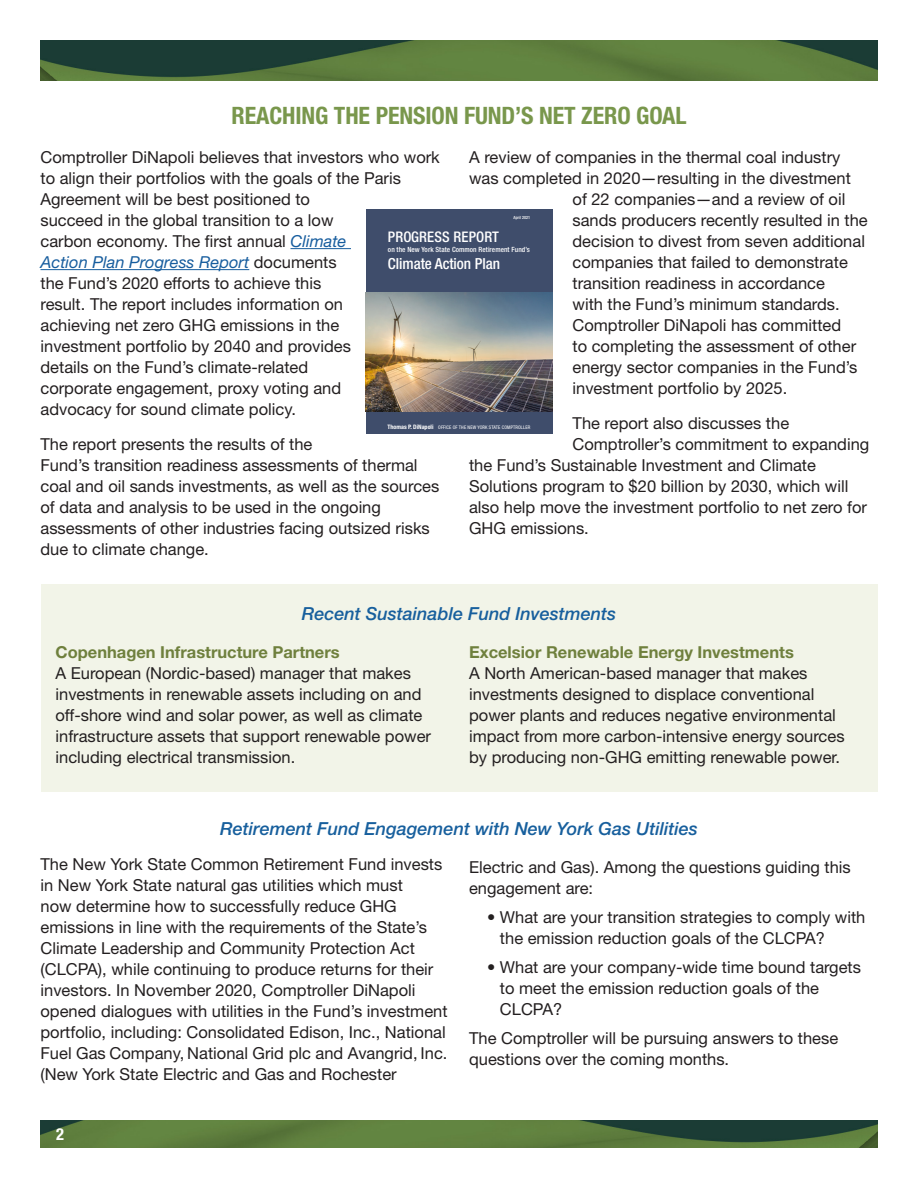
<style>
.page{position:relative;width:918px;height:1188px;background:#fff}
.page>*{position:absolute;margin:0;border:0;box-sizing:border-box;transform-origin:0 0}
._1_Basic_Text{font:700 condensed 24px "Helvetica Neue LT Std";letter-spacing:-.005em;color:#79974c}
._1_Basic_Text-2{font:italic 500 18px "Helvetica Neue LT Std";color:#175f9d}
._1_Basic_Text-3{font:16.5px/21px "Helvetica Neue LT Std";color:#231f20}
._6_Captions{font:700 condensed 16.5px "Helvetica Neue LT Std";color:#fff}
.t1{font:500 condensed 15.3px "Helvetica Neue LT Std";letter-spacing:-.005em;color:#fff}
.t2{font:500 condensed 14.7px "Helvetica Neue LT Std";letter-spacing:.01em;color:#fff}
.t3{font:500 condensed 7.2px "Helvetica Neue LT Std";letter-spacing:.01em;color:#fff}
.t4{font:condensed 4.95px "Helvetica Neue LT Std";letter-spacing:.02em;color:#fff}
.t5{font:500 condensed 4.2px "Helvetica Neue LT Std";color:#fff}
.s1{font-style:italic;color:#175d9e}
.s2{font-weight:700;font-size:6.15px}
.s3{font-weight:700;color:#6f803d}
</style>
<div class="page">
<div style="left:41px;top:585px;width:837px;height:207px;background:#f2f4e8"></div>
<img style="left:41px;top:1120px;width:837px;height:28px">
<img style="left:40px;top:40px;width:838px;height:41px">
<hr style="left:291px;top:248px;width:60px;height:1px;background:#175d9e">
<hr style="left:40px;top:269px;width:209px;height:1px;background:#175d9e">
<div style="left:366px;top:209px;width:186px;height:224px;background:#3f4d6b"></div>
<img style="left:366px;top:293px;width:186px;height:119px">
<p class="_1_Basic_Text" style="left:232px;top:101px;width:456px">REACHING THE PENSION FUND’S NET ZERO GOAL</p>
<p class="_1_Basic_Text-3" style="left:469px;top:146px;width:373px">A review of companies in the thermal coal industry</p>
<p class="_1_Basic_Text-3" style="left:469px;top:167px;width:383px">was completed in 2020—resulting in the divestment</p>
<p class="_1_Basic_Text-3" style="left:573px;top:188px;width:274px">of 22 companies—and a review of oil</p>
<p class="_1_Basic_Text-3" style="left:573px;top:209px;width:297px">sands producers recently resulted in the</p>
<p class="_1_Basic_Text-3" style="left:573px;top:230px;width:294px">decision to divest from seven additional</p>
<p class="_1_Basic_Text-3" style="left:573px;top:251px;width:277px">companies that failed to demonstrate</p>
<p class="_1_Basic_Text-3" style="left:573px;top:272px;width:254px">transition readiness in accordance</p>
<p class="_1_Basic_Text-3" style="left:573px;top:293px;width:269px">with the Fund’s minimum standards.</p>
<p class="_1_Basic_Text-3" style="left:573px;top:314px;width:270px">Comptroller DiNapoli has committed</p>
<p class="_1_Basic_Text-3" style="left:573px;top:335px;width:285px">to completing the assessment of other</p>
<p class="_1_Basic_Text-3" style="left:573px;top:356px;width:287px">energy sector companies in the Fund’s</p>
<p class="_1_Basic_Text-3" style="left:573px;top:377px;width:216px">investment portfolio by 2025.</p>
<p class="_1_Basic_Text-3" style="left:573px;top:412px;width:218px">The report also discusses the</p>
<p class="_1_Basic_Text-3" style="left:573px;top:433px;width:298px">Comptroller’s commitment to expanding</p>
<p class="_1_Basic_Text-3" style="left:469px;top:454px;width:348px">the Fund’s Sustainable Investment and Climate</p>
<p class="_1_Basic_Text-3" style="left:469px;top:475px;width:381px">Solutions program to $20 billion by 2030, which will</p>
<p class="_1_Basic_Text-3" style="left:469px;top:496px;width:399px">also help move the investment portfolio to net zero for</p>
<p class="_1_Basic_Text-3" style="left:469px;top:517px;width:121px">GHG emissions.</p>
<p class="_1_Basic_Text-3" style="left:40px;top:146px;width:401px">Comptroller DiNapoli believes that investors who work to align their portfolios with the goals of the Paris Agreement will be best positioned to<br>succeed in the global transition to a low<br>carbon economy. The first annual <span class="s1">Climate<br>Action Plan Progress Report</span> documents<br>the Fund’s 2020 efforts to achieve this<br>result. The report includes information on<br>achieving net zero GHG emissions in the<br>investment portfolio by 2040 and provides<br>details on the Fund’s climate-related<br>corporate engagement, proxy voting and<br>advocacy for sound climate policy.</p>
<p class="_1_Basic_Text-3" style="left:40px;top:433px;width:400px">The report presents the results of the<br>Fund’s transition readiness assessments of thermal coal and oil sands investments, as well as the sources of data and analysis to be used in the ongoing assessments of other industries facing outsized risks due to climate change.</p>
<p class="t5" style="left:514px;top:215px;width:18px">April 2021</p>
<p class="t2" style="left:388px;top:228px;width:113px">PROGRESS REPORT</p>
<p class="t3" style="left:388px;top:245px;width:144px">on the New York State Common Retirement Fund’s</p>
<p class="t1" style="left:388px;top:254px;width:114px">Climate Action Plan</p>
<p class="t4" style="left:388px;top:425px;width:144px"><span class="s2">Thomas P. DiNapoli</span> OFFICE OF THE NEW YORK STATE COMPTROLLER</p>
<p class="_1_Basic_Text-2" style="left:302px;top:603px;width:316px">Recent Sustainable Fund Investments</p>
<p class="_1_Basic_Text-3" style="left:469px;top:641px;width:377px"><span class="s3">Excelsior Renewable Energy Investments<br></span>A North American-based manager that makes investments designed to displace conventional power plants and reduces negative environmental impact from more carbon-intensive energy sources by producing non-GHG emitting renewable power.</p>
<p class="_1_Basic_Text-3" style="left:55px;top:641px;width:377px"><span class="s3">Copenhagen Infrastructure Partners<br></span>A European (Nordic-based) manager that makes investments in renewable assets including on and off-shore wind and solar power, as well as climate infrastructure assets that support renewable power including electrical transmission.</p>
<p class="_1_Basic_Text-2" style="left:220px;top:818px;width:479px">Retirement Fund Engagement with New York Gas Utilities</p>
<p class="_1_Basic_Text-3" style="left:469px;top:857px;width:383px">Electric and Gas). Among the questions guiding this engagement are:</p>
<p class="_1_Basic_Text-3" style="left:500px;top:907px;width:367px;text-indent:-13px">• What are your transition strategies to comply with the emission reduction goals of the CLCPA?</p>
<p class="_1_Basic_Text-3" style="left:500px;top:957px;width:363px;text-indent:-13px">• What are your company-wide time bound targets to meet the emission reduction goals of the<br>CLCPA?</p>
<p class="_1_Basic_Text-3" style="left:469px;top:1028px;width:371px">The Comptroller will be pursuing answers to these questions over the coming months.</p>
<p class="_1_Basic_Text-3" style="left:41px;top:854px;width:409px">The New York State Common Retirement Fund invests in New York State natural gas utilities which must<br>now determine how to successfully reduce GHG emissions in line with the requirements of the State’s Climate Leadership and Community Protection Act (CLCPA), while continuing to produce returns for their investors. In November 2020, Comptroller DiNapoli opened dialogues with utilities in the Fund’s investment portfolio, including: Consolidated Edison, Inc., National Fuel Gas Company, National Grid plc and Avangrid, Inc. (New York State Electric and Gas and Rochester</p>
<p class="_6_Captions" style="left:56px;top:1124px;width:9px">2</p>
</div>
